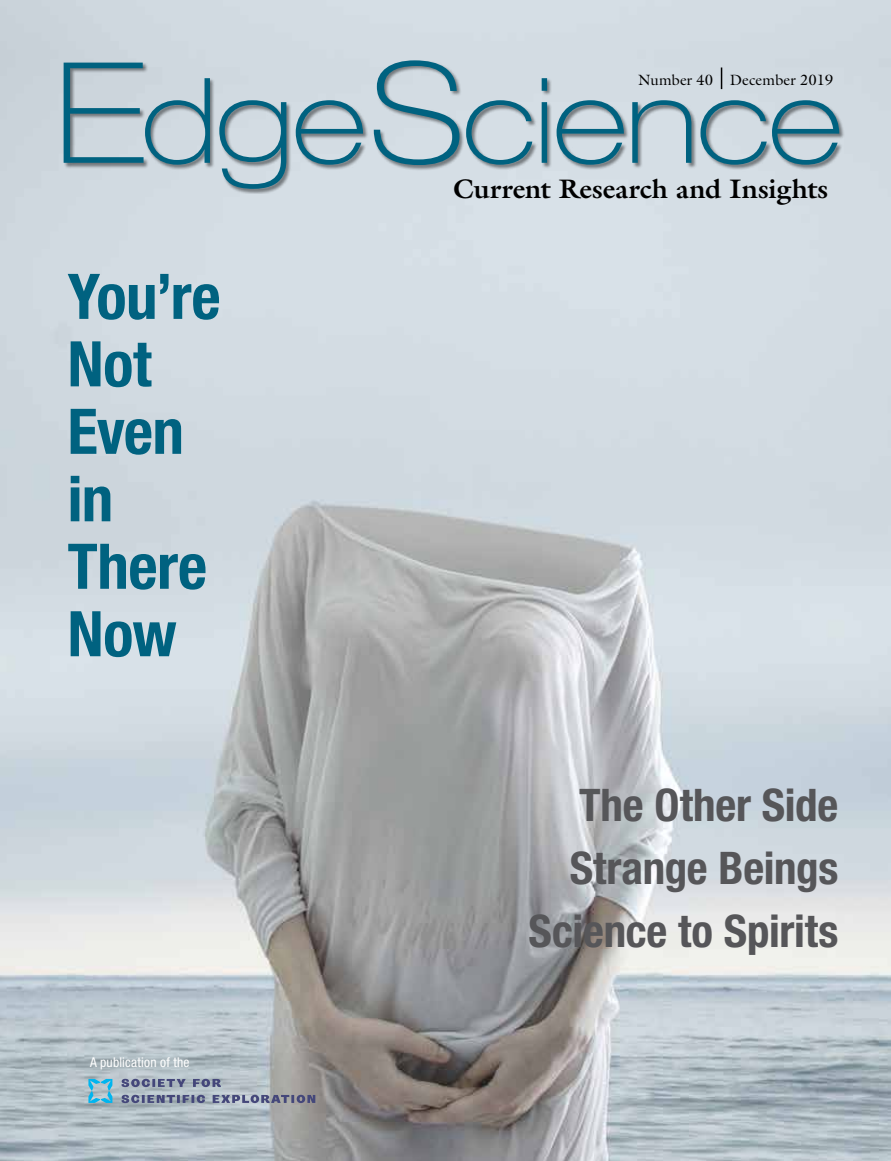
<style>
.page{position:relative;width:891px;height:1161px;background:#fff}
.page>*{position:absolute;margin:0;border:0;box-sizing:border-box;transform-origin:0 0}
.t1{font:100 expanded 118.5px "Helvetica Neue";letter-spacing:-.005em;color:#006280}
.t2{font:700 condensed 63px/67.5px "Helvetica Neue";letter-spacing:-.01em;color:#006280}
.t3{font:700 condensed 45px/63px "Helvetica Neue";letter-spacing:-.005em;color:#565659;text-align:right}
.t4{font:700 27px "Galliard";color:#000}
.t5{font:15px "Galliard";color:#000}
.t6{font:condensed 13.5px "Helvetica Neue";letter-spacing:.015em;color:#fff}
.s1{font-size:140.25px}
</style>
<div class="page">
<img style="left:0;top:0;width:891px;height:1161px">
<svg style="left:88px;top:1079px;width:24px;height:24px"></svg>
<svg style="left:122px;top:1079px;width:64px;height:8px"></svg>
<svg style="left:193px;top:1079px;width:28px;height:8px"></svg>
<svg style="left:122px;top:1095px;width:83px;height:8px"></svg>
<svg style="left:213px;top:1095px;width:102px;height:8px"></svg>
<div style="left:64px;top:60px;width:781px;height:134px;background:#000;opacity:.45"></div>
<svg style="left:721px;top:68px;width:1px;height:21px"></svg>
<h1 class="t1" style="left:55px;top:50px;width:788px"><span class="s1">E</span>dge<span class="s1">S</span>cience</h1>
<p class="t5" style="left:638px;top:70px;width:197px">Number 40 December 2019</p>
<p class="t4" style="left:453px;top:171px;width:377px">Current Research and Insights</p>
<h2 class="t2" style="left:68px;top:262px;width:155px">You’re<br>Not<br>Even in<br>There<br>Now</h2>
<p class="t6" style="left:90px;top:1054px;width:101px">A publication of the</p>
<p class="t3" style="left:529px;top:773px;width:311px">The Other Side<br>Strange Beings<br>Science to Spirits</p>
</div>
